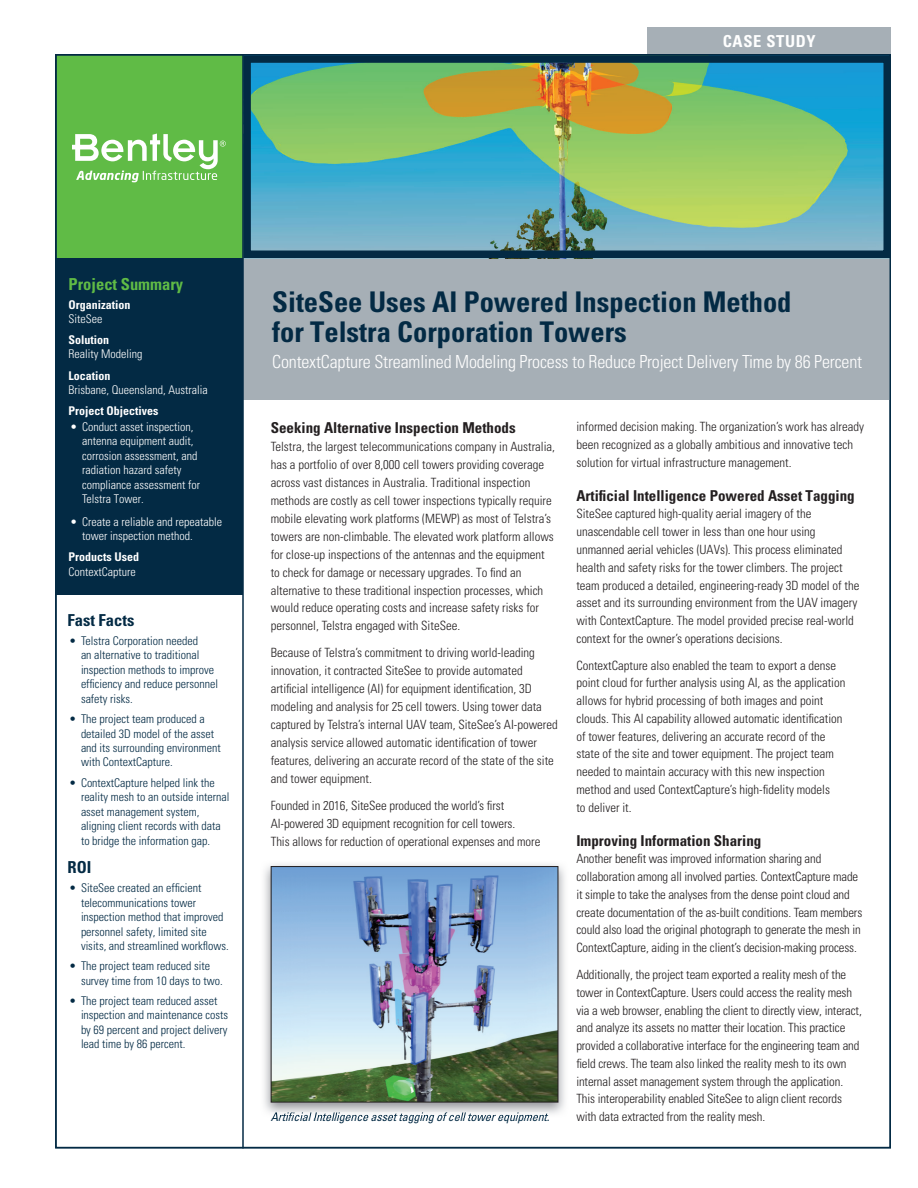
<style>
.page{position:relative;width:918px;height:1188px;background:#fff}
.page>*{position:absolute;margin:0;border:0;box-sizing:border-box;transform-origin:0 0}
.t1{font:700 condensed 28.5px/30px "Univers";color:#032a44}
.t2{font:300 condensed 18px "Univers";letter-spacing:-.01em;color:#fff}
.t3{font:700 condensed 16.5px "Univers";color:#60bb46}
.t4{font:700 condensed 16.5px "Univers";color:#032a44}
.t5{font:700 condensed 16.5px "Univers";letter-spacing:.04em;color:#fff}
.t6{font:700 condensed 15px "Univers";color:#231f20}
.t7{font:300 condensed 12.75px/18px "Univers";color:#231f20}
.t8{font:300 condensed 12px/14.4px "Univers";color:#032a44}
.t9{font:300 condensed 12px/14.4px "Univers";color:#fff}
.t10{font:700 condensed 12px "Univers";color:#fff}
.t11{font:italic condensed 12px "Univers";letter-spacing:-.01em;color:#032a44}
</style>
<div class="page">
<div style="left:55px;top:55px;width:188px;height:204px;background:#60bb46"></div>
<svg style="left:72px;top:134px;width:154px;height:48px"></svg>
<div style="left:648px;top:27px;width:243px;height:27px;background:#a6afb6"></div>
<div style="left:244px;top:258px;width:647px;height:141px;background:#a6afb6"></div>
<img style="left:252px;top:64px;width:630px;height:185px">
<div style="left:243px;top:55px;width:648px;height:203px;border:8px solid #032a44"></div>
<hr style="left:242px;top:54px;width:2px;height:1094px;background:#032a44">
<div style="left:55px;top:258px;width:187px;height:336px;background:#032a44"></div>
<img style="left:264px;top:864px;width:301px;height:250px">
<img style="left:271px;top:1112px;width:278px;height:5px">
<svg style="left:270px;top:866px;width:289px;height:237px;background:#8ea6b7"></svg>
<p class="t5" style="left:723px;top:31px;width:95px">CASE STUDY</p>
<p class="t3" style="left:69px;top:274px;width:116px">Project Summary</p>
<p class="t10" style="left:69px;top:297px;width:64px">Organization</p>
<p class="t9" style="left:69px;top:312px;width:35px">SiteSee</p>
<p class="t10" style="left:69px;top:332px;width:42px">Solution</p>
<p class="t9" style="left:69px;top:347px;width:75px">Reality Modeling</p>
<p class="t10" style="left:69px;top:368px;width:43px">Location</p>
<p class="t9" style="left:69px;top:383px;width:141px">Brisbane, Queensland, Australia</p>
<p class="t10" style="left:69px;top:404px;width:91px">Project Objectives</p>
<p class="t9" style="left:82px;top:420px;width:119px;text-indent:-12px">• Conduct asset inspection, antenna equipment audit, corrosion assessment, and radiation hazard safety compliance assessment for<br>Telstra Tower.</p>
<p class="t9" style="left:82px;top:514px;width:141px;text-indent:-12px">• Create a reliable and repeatable tower inspection method.</p>
<p class="t10" style="left:69px;top:550px;width:72px">Products Used</p>
<p class="t9" style="left:69px;top:564px;width:69px">ContextCapture</p>
<p class="t4" style="left:68px;top:610px;width:68px">Fast Facts</p>
<p class="t8" style="left:81px;top:634px;width:139px;text-indent:-12px">• Telstra Corporation needed<br>an alternative to traditional inspection methods to improve efficiency and reduce personnel safety risks.</p>
<p class="t8" style="left:81px;top:712px;width:141px;text-indent:-12px">• The project team produced a detailed 3D model of the asset and its surrounding environment with ContextCapture.</p>
<p class="t8" style="left:81px;top:775px;width:150px;text-indent:-12px">• ContextCapture helped link the reality mesh to an outside internal asset management system, aligning client records with data to bridge the information gap.</p>
<p class="t4" style="left:68px;top:857px;width:25px">ROI</p>
<p class="t8" style="left:81px;top:881px;width:149px;text-indent:-12px">• SiteSee created an efficient telecommunications tower inspection method that improved personnel safety, limited site visits, and streamlined workflows.</p>
<p class="t8" style="left:81px;top:959px;width:143px;text-indent:-12px">• The project team reduced site survey time from 10 days to two.</p>
<p class="t8" style="left:81px;top:994px;width:149px;text-indent:-12px">• The project team reduced asset inspection and maintenance costs by 69 percent and project delivery lead time by 86 percent.</p>
<h1 class="t1" style="left:272px;top:287px;width:521px">SiteSee Uses AI Powered Inspection Method for Telstra Corporation Towers</h1>
<h2 class="t2" style="left:272px;top:350px;width:591px">ContextCapture Streamlined Modeling Process to Reduce Project Delivery Time by 86 Percent</h2>
<p class="t6" style="left:271px;top:418px;width:246px">Seeking Alternative Inspection Methods</p>
<p class="t7" style="left:271px;top:437px;width:286px">Telstra, the largest telecommunications company in Australia, has a portfolio of over 8,000 cell towers providing coverage across vast distances in Australia. Traditional inspection methods are costly as cell tower inspections typically require mobile elevating work platforms (MEWP) as most of Telstra’s towers are non-climbable. The elevated work platform allows for close-up inspections of the antennas and the equipment to check for damage or necessary upgrades. To find an alternative to these traditional inspection processes, which would reduce operating costs and increase safety risks for personnel, Telstra engaged with SiteSee.</p>
<p class="t7" style="left:271px;top:644px;width:289px">Because of Telstra’s commitment to driving world-leading innovation, it contracted SiteSee to provide automated artificial intelligence (AI) for equipment identification, 3D modeling and analysis for 25 cell towers. Using tower data captured by Telstra’s internal UAV team, SiteSee’s AI-powered analysis service allowed automatic identification of tower features, delivering an accurate record of the state of the site and tower equipment.</p>
<p class="t7" style="left:271px;top:797px;width:271px">Founded in 2016, SiteSee produced the world’s first<br>AI-powered 3D equipment recognition for cell towers.<br>This allows for reduction of operational expenses and more</p>
<p class="t11" style="left:271px;top:1109px;width:280px">Artificial Intelligence asset tagging of cell tower equipment.</p>
<p class="t7" style="left:576px;top:418px;width:289px">informed decision making. The organization’s work has already been recognized as a globally ambitious and innovative tech solution for virtual infrastructure management.</p>
<p class="t6" style="left:576px;top:486px;width:280px">Artificial Intelligence Powered Asset Tagging</p>
<p class="t7" style="left:576px;top:505px;width:285px">SiteSee captured high-quality aerial imagery of the unascendable cell tower in less than one hour using unmanned aerial vehicles (UAVs). This process eliminated health and safety risks for the tower climbers. The project team produced a detailed, engineering-ready 3D model of the asset and its surrounding environment from the UAV imagery with ContextCapture. The model provided precise real-world context for the owner’s operations decisions.</p>
<p class="t7" style="left:576px;top:656px;width:271px">ContextCapture also enabled the team to export a dense point cloud for further analysis using AI, as the application allows for hybrid processing of both images and point clouds. This AI capability allowed automatic identification of tower features, delivering an accurate record of the state of the site and tower equipment. The project team needed to maintain accuracy with this new inspection method and used ContextCapture’s high-fidelity models<br>to deliver it.</p>
<p class="t6" style="left:576px;top:831px;width:186px">Improving Information Sharing</p>
<p class="t7" style="left:576px;top:850px;width:287px">Another benefit was improved information sharing and collaboration among all involved parties. ContextCapture made it simple to take the analyses from the dense point cloud and create documentation of the as-built conditions. Team members could also load the original photograph to generate the mesh in ContextCapture, aiding in the client’s decision-making process.</p>
<p class="t7" style="left:576px;top:966px;width:287px">Additionally, the project team exported a reality mesh of the tower in ContextCapture. Users could access the reality mesh via a web browser, enabling the client to directly view, interact, and analyze its assets no matter their location. This practice provided a collaborative interface for the engineering team and field crews. The team also linked the reality mesh to its own internal asset management system through the application.<br>This interoperability enabled SiteSee to align client records with data extracted from the reality mesh.</p>
</div>
